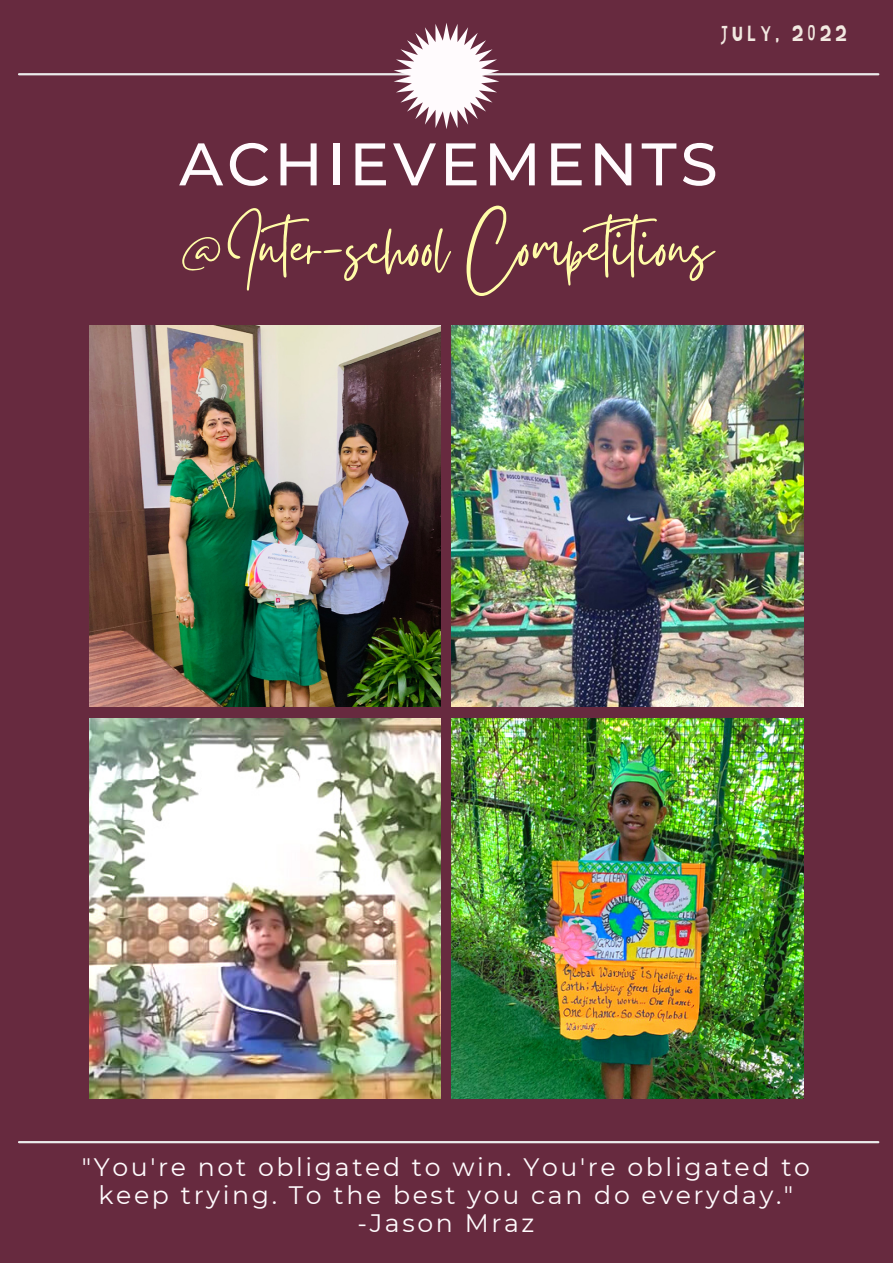
<style>
.page{position:relative;width:893px;height:1264px;background:#fff}
.page>*{position:absolute;margin:0;border:0;box-sizing:border-box;transform-origin:0 0}
.t1{font:75px "Gistesy";color:#fffca8}
.t2{font:500 60px "Montserrat";letter-spacing:.065em;color:#fffbfd}
.t3{font:25.2px/28px "Montserrat";letter-spacing:.105em;color:#fffbfd;text-align:center}
.t4{font:21px "Jingleberry";letter-spacing:.2em;color:#f2e9e1}
</style>
<div class="page">
<div style="left:0;top:0;width:892px;height:1262px;background:#672a3f"></div>
<img style="left:89px;top:325px;width:351px;height:381px">
<img style="left:451px;top:325px;width:352px;height:381px">
<img style="left:89px;top:718px;width:351px;height:380px">
<img style="left:451px;top:718px;width:352px;height:380px">
<hr style="left:19px;top:1140px;width:859px;height:3px;background:#ebebeb">
<hr style="left:19px;top:73px;width:859px;height:2px;background:#ebebeb">
<svg style="left:393px;top:23px;width:106px;height:106px"></svg>
<p class="t4" style="left:721px;top:24px;width:127px">JULY, 2022</p>
<h2 class="t2" style="left:179px;top:127px;width:540px">ACHIEVEMENTS</h2>
<h1 class="t1" style="left:179px;top:195px;width:535px">@Inter-school Competitions</h1>
<p class="t3" style="left:82px;top:1152px;width:729px">"You're not obligated to win. You're obligated to keep trying. To the best you can do everyday." -Jason Mraz</p>
</div>
